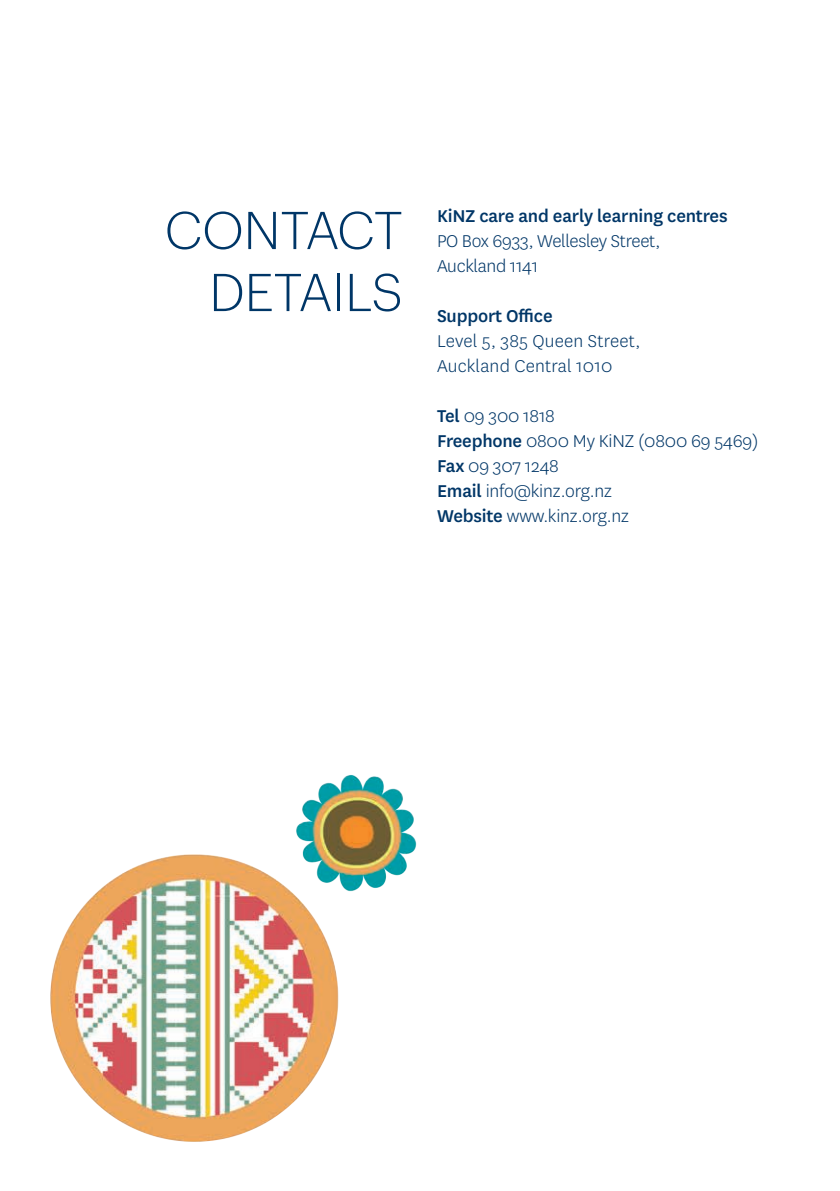
<style>
.page{position:relative;width:840px;height:1191px;background:#fff}
.page>*{position:absolute;margin:0;border:0;box-sizing:border-box;transform-origin:0 0}
.Heading{font:300 52px/62px "Graphik SKY";letter-spacing:-.01em;color:#003667;text-align:right}
.Body_copy{font:300 20px/25px "National";letter-spacing:-.01em;color:#003667}
.Body_copy-2{font:500 20px "National";letter-spacing:-.01em;color:#003667}
.Body_copy-3{font:300 20px/25px "National";letter-spacing:.01em;color:#003667}
.s1{font-weight:500}
</style>
<div class="page">
<img style="left:50px;top:774px;width:367px;height:368px">
<p class="Heading" style="left:165px;top:195px;width:239px">CONTACT<br>DETAILS</p>
<p class="Body_copy-2" style="left:437px;top:202px;width:292px">KiNZ care and early learning centres</p>
<p class="Body_copy" style="left:437px;top:227px;width:225px">PO Box 6933, Wellesley Street,<br>Auckland 1141</p>
<p class="Body_copy-2" style="left:437px;top:302px;width:117px">Support Office</p>
<p class="Body_copy-3" style="left:437px;top:327px;width:205px">Level 5, 385 Queen Street,<br>Auckland Central 1010</p>
<p class="Body_copy" style="left:437px;top:402px;width:119px"><span class="s1">Tel</span> 09 300 1818</p>
<p class="Body_copy" style="left:437px;top:427px;width:323px"><span class="s1">Freephone</span> 0800 My KiNZ (0800 69 5469)</p>
<p class="Body_copy" style="left:437px;top:452px;width:123px"><span class="s1">Fax</span> 09 307 1248</p>
<p class="Body_copy" style="left:437px;top:477px;width:176px"><span class="s1">Email</span> info@kinz.org.nz</p>
<p class="Body_copy" style="left:437px;top:502px;width:193px"><span class="s1">Website</span> www.kinz.org.nz</p>
</div>
